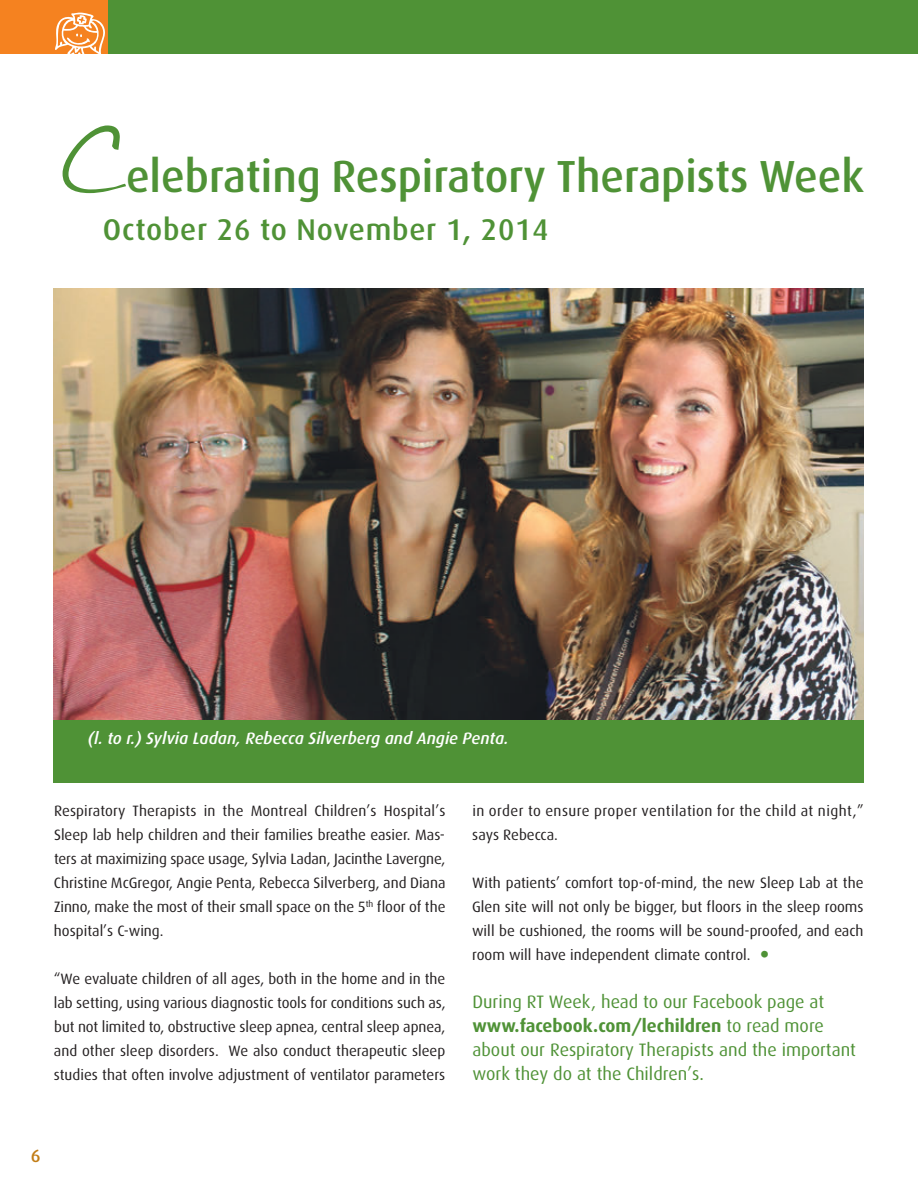
<style>
.page{position:relative;width:918px;height:1188px;background:#fff}
.page>*{position:absolute;margin:0;border:0;box-sizing:border-box;transform-origin:0 0}
.t1{font:102px "Handwriting Dakota";color:#4f9236}
.t2{font:500 45px "Dax";color:#4f9236}
.t3{font:36px "Dax";color:#4f9236}
.t4{font:500 30px "Dax";letter-spacing:.025em;color:#4f9236}
.t5{font:18px/24px "Dax";color:#4f9236}
.t6{font:500 18px "Dax";color:#c27d16}
.t7{font:italic 500 16.5px "Dax";color:#fff}
.t8{font:15px/24px "Dax";color:#231f20;text-align:justify}
.t9{font:15px/24px "Dax";letter-spacing:.03em;color:#231f20}
.s1{font-weight:700}
</style>
<div class="page">
<img style="left:54px;top:288px;width:810px;height:432px">
<div style="left:54px;top:720px;width:810px;height:63px;background:#4f9236"></div>
<div style="left:0;top:0;width:918px;height:54px;background:#4f9236"></div>
<div style="left:0;top:0;width:108px;height:54px;background:#f58220"></div>
<svg style="left:55px;top:12px;width:50px;height:42px"></svg>
<h1 class="t1" style="left:54px;top:97px;width:74px">C</h1>
<h2 class="t2" style="left:126px;top:151px;width:740px">elebrating Respiratory Therapists Week</h2>
<h3 class="t4" style="left:103px;top:213px;width:447px">October 26 to November 1, 2014</h3>
<p class="t7" style="left:88px;top:729px;width:422px">(l. to r.) Sylvia Ladan, Rebecca Silverberg and Angie Penta.</p>
<p class="t8" style="left:54px;top:799px;width:393px">Respiratory Therapists in the Montreal Children’s Hospital’s Sleep lab help children and their families breathe easier. Mas&shy;ters at maximizing space usage, Sylvia Ladan, Jacinthe Lavergne, Christine McGregor, Angie Penta, Rebecca Silverberg, and Diana Zinno, make the most of their small space on the 5<sup>th</sup> floor of the hospital’s C-wing.</p>
<p class="t8" style="left:54px;top:967px;width:393px">“We evaluate children of all ages, both in the home and in the lab setting, using various diagnostic tools for conditions such as, but not limited to, obstructive sleep apnea, central sleep apnea, and other sleep disorders. We also conduct therapeutic sleep studies that often involve adjustment of ventilator parameters</p>
<p class="t9" style="left:472px;top:799px;width:393px">in order to ensure proper ventilation for the child at night,” says Rebecca.</p>
<p class="t8" style="left:472px;top:871px;width:393px">With patients’ comfort top-of-mind, the new Sleep Lab at the Glen site will not only be bigger, but floors in the sleep rooms will be cushioned, the rooms will be sound-proofed, and each room will have independent climate control.</p>
<h3 class="t3" style="left:759px;top:935px;width:13px">•</h3>
<p class="t5" style="left:473px;top:990px;width:385px">During RT Week, head to our Facebook page at <span class="s1">www.facebook.com/lechildren</span> to read more about our Respiratory Therapists and the important work they do at the Children’s.</p>
<p class="t6" style="left:31px;top:1145px;width:11px">6</p>
</div>
